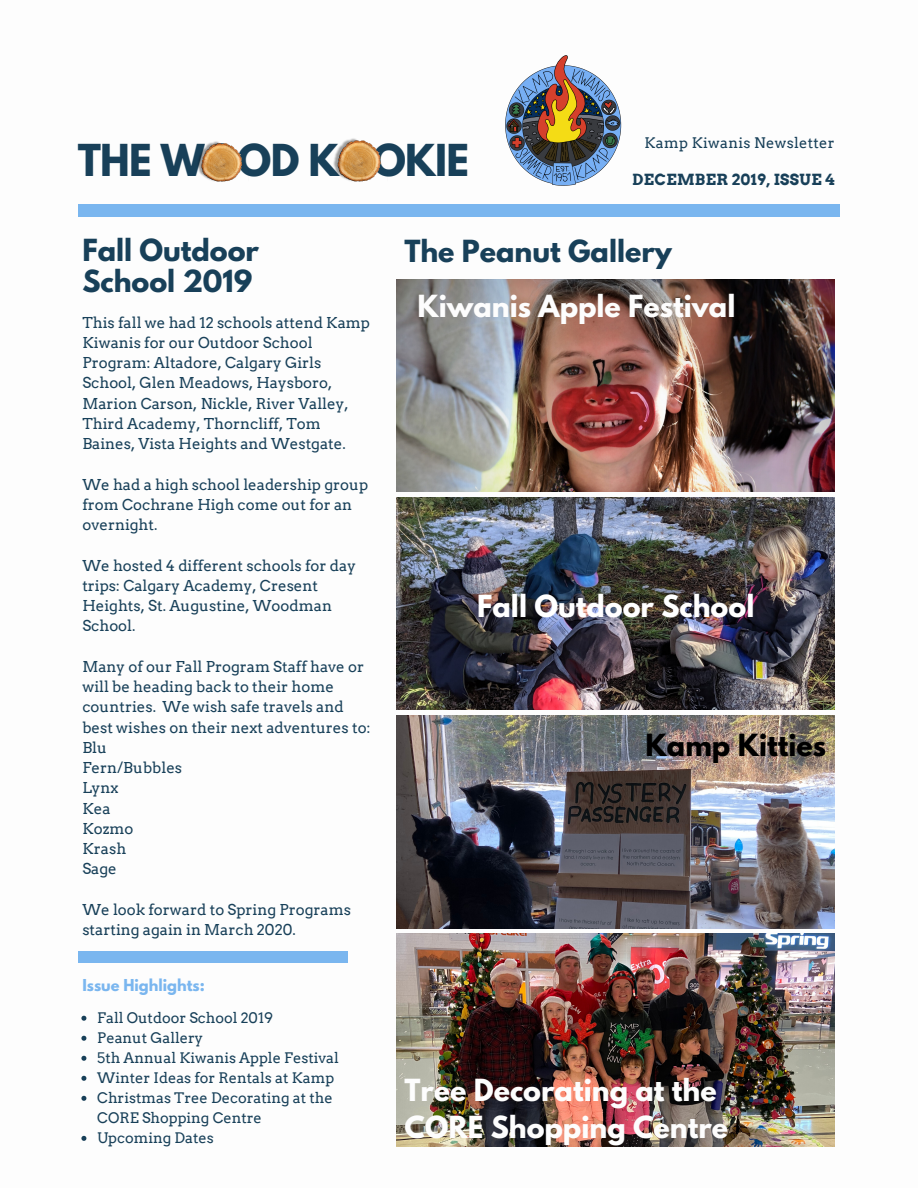
<style>
.page{position:relative;width:918px;height:1188px;background:#fff}
.page>*{position:absolute;margin:0;border:0;box-sizing:border-box;transform-origin:0 0}
.t1{font:700 39px "League Spartan";letter-spacing:-.02em;color:#184059}
.t2{font:700 27px/37.2px "League Spartan";color:#fdfdfd}
.t3{font:700 27px/30.8px "League Spartan";color:#184059}
.t4{font:700 27px "League Spartan";color:#fff}
.t5{font:700 27px "League Spartan";color:#000}
.t6{font:700 15.3px "Arvo";letter-spacing:.02em;color:#184059}
.t7{font:15px/20.2px "Arvo";color:#184059}
.t8{font:14.55px/20px "Arvo";color:#184059}
.t9{font:14.55px "Arvo";letter-spacing:.02em;color:#184059}
.t10{font:700 14.55px "League Spartan";color:#7ab6ef}
</style>
<div class="page">
<img style="left:397px;top:279px;width:438px;height:213px">
<img style="left:397px;top:497px;width:438px;height:213px">
<img style="left:397px;top:716px;width:438px;height:212px">
<img style="left:397px;top:934px;width:438px;height:212px">
<div style="left:78px;top:205px;width:761px;height:11px;background:#7ab6ef"></div>
<svg style="left:81px;top:1016px;width:5px;height:5px"></svg>
<svg style="left:81px;top:1036px;width:5px;height:5px"></svg>
<svg style="left:81px;top:1056px;width:5px;height:5px"></svg>
<svg style="left:81px;top:1076px;width:5px;height:5px"></svg>
<svg style="left:81px;top:1096px;width:5px;height:5px"></svg>
<svg style="left:81px;top:1136px;width:5px;height:5px"></svg>
<div style="left:78px;top:952px;width:270px;height:11px;background:#7ab6ef"></div>
<img style="left:505px;top:55px;width:117px;height:131px">
<img style="left:197px;top:141px;width:46px;height:41px">
<img style="left:333px;top:138px;width:48px;height:44px">
<h1 class="t1" style="left:78px;top:141px;width:393px">THE WOOD KOOKIE</h1>
<p class="t9" style="left:644px;top:134px;width:192px">Kamp Kiwanis Newsletter</p>
<p class="t6" style="left:632px;top:170px;width:204px">DECEMBER 2019, ISSUE 4</p>
<h2 class="t3" style="left:82px;top:239px;width:178px">Fall Outdoor<br>School 2019</h2>
<p class="t7" style="left:82px;top:312px;width:289px">This fall we had 12 schools attend Kamp Kiwanis for our Outdoor School Program: Altadore, Calgary Girls School, Glen Meadows, Haysboro, Marion Carson, Nickle, River Valley, Third Academy, Thorncliff, Tom Baines, Vista Heights and Westgate.</p>
<p class="t7" style="left:82px;top:474px;width:287px">We had a high school leadership group from Cochrane High come out for an overnight.</p>
<p class="t7" style="left:82px;top:555px;width:275px">We hosted 4 different schools for day trips: Calgary Academy, Cresent<br>Heights, St. Augustine, Woodman<br>School.</p>
<p class="t7" style="left:82px;top:656px;width:290px">Many of our Fall Program Staff have or will be heading back to their home countries. We wish safe travels and best wishes on their next adventures to:<br>Blu<br>Fern/Bubbles<br>Lynx<br>Kea<br>Kozmo<br>Krash<br>Sage</p>
<p class="t7" style="left:82px;top:899px;width:270px">We look forward to Spring Programs starting again in March 2020.</p>
<p class="t10" style="left:82px;top:978px;width:124px">Issue Highlights:</p>
<p class="t8" style="left:97px;top:1008px;width:243px">Fall Outdoor School 2019<br>Peanut Gallery<br>5th Annual Kiwanis Apple Festival<br>Winter Ideas for Rentals at Kamp<br>Christmas Tree Decorating at the<br>CORE Shopping Centre<br>Upcoming Dates</p>
<h2 class="t3" style="left:404px;top:239px;width:269px">The Peanut Gallery</h2>
<h2 class="t2" style="left:417px;top:291px;width:320px">Kiwanis Apple Festival</h2>
<h2 class="t4" style="left:477px;top:593px;width:279px">Fall Outdoor School</h2>
<h2 class="t5" style="left:646px;top:732px;width:182px">Kamp Kitties</h2>
<h2 class="t2" style="left:404px;top:1075px;width:325px">Tree Decorating at the<br>CORE Shopping Centre</h2>
</div>
